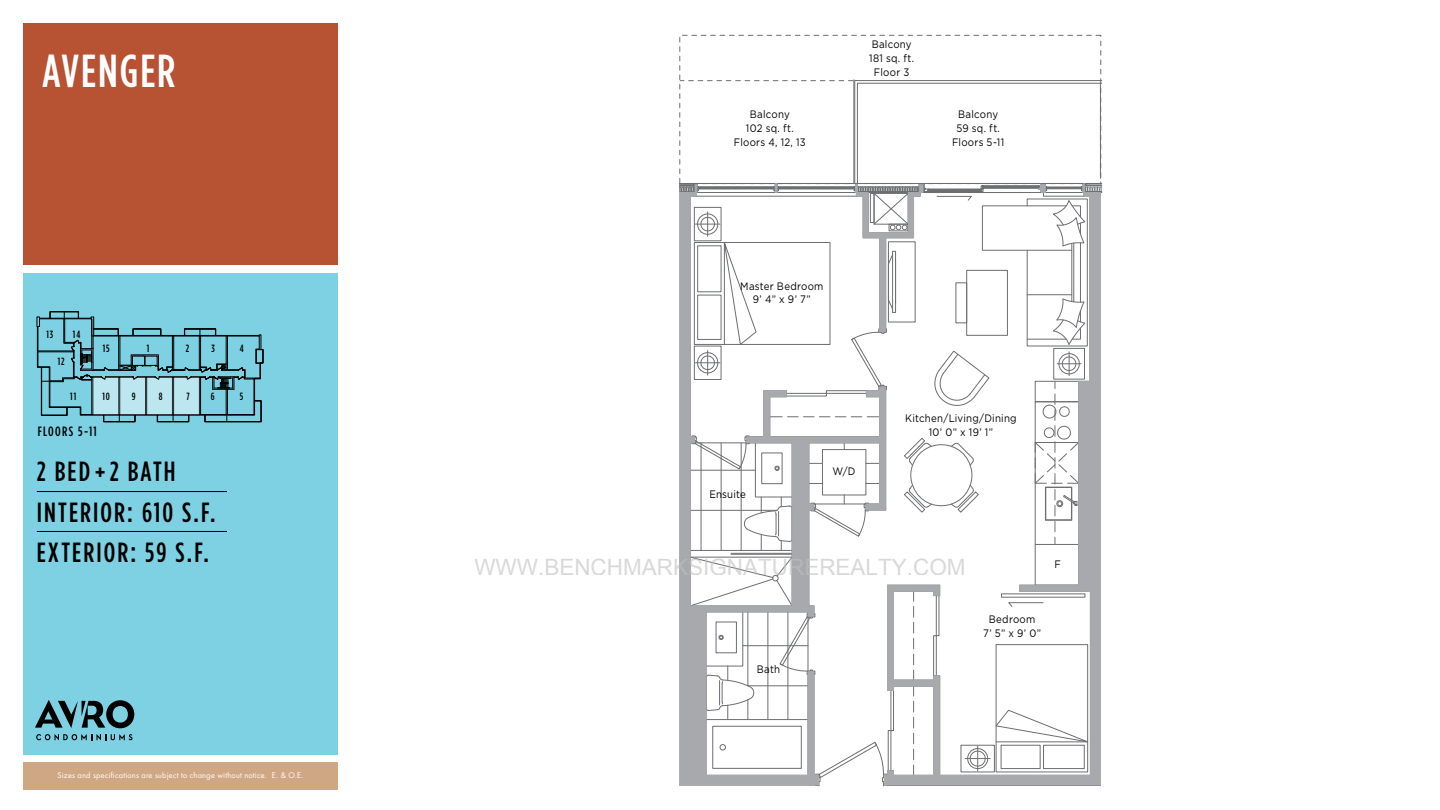
<style>
.page{position:relative;width:1440px;height:810px;background:#fff}
.page>*{position:absolute;margin:0;border:0;box-sizing:border-box;transform-origin:0 0}
.t1{font:500 46.25px "Gotham Condensed";letter-spacing:.04em;color:#fff}
.t2{font:500 27.75px/40.4px "Gotham Condensed";letter-spacing:.075em;color:#000}
.t3{font:22.5px "Arial";color:rgb(191 191 191/.6)}
.t4{font:500 13.5px "Gotham Condensed";letter-spacing:.095em;color:#000}
.t5{font:10.75px/13.9px "Gotham";letter-spacing:.025em;color:#000;text-align:center;scale:.9 1}
.t6{font:500 10.5px "Gotham Condensed";letter-spacing:.095em;color:#000}
.t7{font:7.5px "Futura";letter-spacing:.025em;color:#fff}
</style>
<div class="page">
<div style="left:0;top:273px;width:338px;height:482px;background:#7dd1e2"></div>
<div style="left:0;top:762px;width:338px;height:48px;background:#d0a783"></div>
<div style="left:0;top:0;width:338px;height:265px;background:#b75233"></div>
<div style="left:0;top:0;width:1440px;height:22px;background:#fff"></div>
<div style="left:0;top:790px;width:1440px;height:20px;background:#fff"></div>
<div style="left:0;top:0;width:22px;height:810px;background:#fff"></div>
<svg style="left:35px;top:700px;width:99px;height:28px"></svg>
<svg style="left:36px;top:734px;width:97px;height:6px"></svg>
<hr style="left:37px;top:491px;width:190px;height:1px;background:#000">
<hr style="left:37px;top:531px;width:190px;height:1px;background:#000">
<svg style="left:679px;top:80px;width:423px;height:706px"></svg>
<svg style="left:37px;top:311px;width:226px;height:111px"></svg>
<h1 class="t1" style="left:42px;top:43px;width:135px">AVENGER</h1>
<p class="t6" style="left:46px;top:328px;width:8px">13</p>
<p class="t6" style="left:73px;top:328px;width:9px">14</p>
<p class="t6" style="left:58px;top:355px;width:8px">12</p>
<p class="t6" style="left:103px;top:342px;width:8px">15</p>
<p class="t6" style="left:147px;top:342px;width:4px">1</p>
<p class="t6" style="left:186px;top:342px;width:5px">2</p>
<p class="t6" style="left:211px;top:342px;width:5px">3</p>
<p class="t6" style="left:240px;top:342px;width:5px">4</p>
<p class="t6" style="left:70px;top:390px;width:7px">11</p>
<p class="t6" style="left:102px;top:390px;width:9px">10</p>
<p class="t6" style="left:132px;top:390px;width:5px">9</p>
<p class="t6" style="left:159px;top:390px;width:5px">8</p>
<p class="t6" style="left:187px;top:390px;width:5px">7</p>
<p class="t6" style="left:211px;top:390px;width:5px">6</p>
<p class="t6" style="left:240px;top:390px;width:5px">5</p>
<p class="t4" style="left:38px;top:423px;width:61px">FLOORS 5-11</p>
<h2 class="t2" style="left:37px;top:451px;width:180px">2 BED +2 BATH<br>INTERIOR: 610 S.F.<br>EXTERIOR: 59 S.F.</h2>
<p class="t7" style="left:58px;top:770px;width:248px">Sizes and specifications are subject to change without notice. E. &amp; O.E.</p>
<p class="t5" style="left:734px;top:107px;width:81px">Balcony<br>102 sq. ft.<br>Floors 4, 12, 13</p>
<p class="t5" style="left:869px;top:37px;width:51px">Balcony<br>181 sq. ft.<br>Floor 3</p>
<p class="t5" style="left:952px;top:107px;width:59px">Balcony<br>59 sq. ft.<br>Floors 5-11</p>
<p class="t5" style="left:740px;top:279px;width:94px">Master Bedroom<br>9’ 4” x 9’ 7”</p>
<p class="t5" style="left:709px;top:487px;width:42px">Ensuite</p>
<p class="t5" style="left:832px;top:464px;width:27px">W/D</p>
<p class="t5" style="left:905px;top:411px;width:125px">Kitchen/Living/Dining<br>10’ 0” x 19’ 1”</p>
<h3 class="t3" style="left:474px;top:551px;width:493px">WWW.BENCHMARKSIGNATUREREALTY.COM</h3>
<p class="t5" style="left:757px;top:662px;width:27px">Bath</p>
<p class="t5" style="left:1055px;top:557px;width:9px">F</p>
<p class="t5" style="left:983px;top:613px;width:66px">Bedroom<br>7’ 5” x 9’ 0”</p>
</div>
